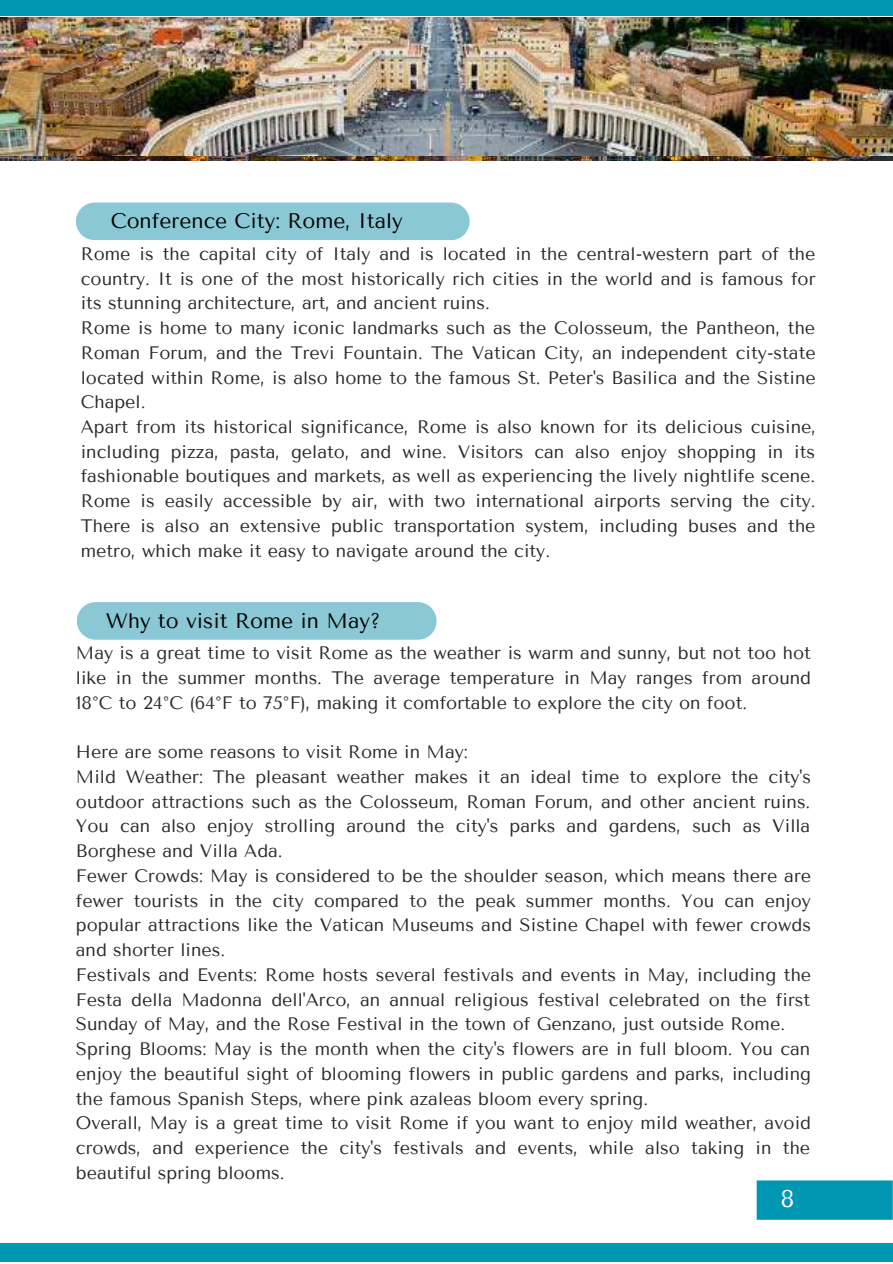
<style>
.page{position:relative;width:893px;height:1264px;background:#fff}
.page>*{position:absolute;margin:0;border:0;box-sizing:border-box;transform-origin:0 0}
.t1{font:24px "Tenor Sans";color:#fff}
.t2{font:21px "Tenor Sans";color:#000}
.t3{font:18px/24.8px "Tenor Sans";color:#2a2a2e}
</style>
<div class="page">
<img style="left:0;top:156px;width:892px;height:4px">
<div style="left:756px;top:1180px;width:136px;height:39px;background:#0097b2"></div>
<div style="left:76px;top:202px;width:393px;height:38px;background:#89c8d4"></div>
<div style="left:77px;top:602px;width:359px;height:37px;background:#89c8d4"></div>
<div style="left:0;top:0;width:892px;height:16px;background:#0097b2"></div>
<div style="left:0;top:1243px;width:892px;height:19px;background:#0097b2"></div>
<img style="left:0;top:18px;width:892px;height:138px">
<p class="t2" style="left:111px;top:209px;width:293px">Conference City: Rome, Italy</p>
<p class="t3" style="left:81px;top:241px;width:736px">Rome is the capital city of Italy and is located in the central-western part of the country. It is one of the most historically rich cities in the world and is famous for its stunning architecture, art, and ancient ruins.<br>Rome is home to many iconic landmarks such as the Colosseum, the Pantheon, the Roman Forum, and the Trevi Fountain. The Vatican City, an independent city-state located within Rome, is also home to the famous St. Peter's Basilica and the Sistine Chapel.<br>Apart from its historical significance, Rome is also known for its delicious cuisine, including pizza, pasta, gelato, and wine. Visitors can also enjoy shopping in its fashionable boutiques and markets, as well as experiencing the lively nightlife scene.<br>Rome is easily accessible by air, with two international airports serving the city.<br>There is also an extensive public transportation system, including buses and the metro, which make it easy to navigate around the city.</p>
<p class="t2" style="left:106px;top:608px;width:276px">Why to visit Rome in May?</p>
<p class="t3" style="left:76px;top:641px;width:736px;text-align:justify">May is a great time to visit Rome as the weather is warm and sunny, but not too hot like in the summer months. The average temperature in May ranges from around 18°C to 24°C (64°F to 75°F), making it comfortable to explore the city on foot.</p>
<p class="t3" style="left:76px;top:739px;width:736px">Here are some reasons to visit Rome in May:<br>Mild Weather: The pleasant weather makes it an ideal time to explore the city's outdoor attractions such as the Colosseum, Roman Forum, and other ancient ruins.<br>You can also enjoy strolling around the city's parks and gardens, such as Villa Borghese and Villa Ada.<br>Fewer Crowds: May is considered to be the shoulder season, which means there are fewer tourists in the city compared to the peak summer months. You can enjoy popular attractions like the Vatican Museums and Sistine Chapel with fewer crowds and shorter lines.<br>Festivals and Events: Rome hosts several festivals and events in May, including the Festa della Madonna dell'Arco, an annual religious festival celebrated on the first Sunday of May, and the Rose Festival in the town of Genzano, just outside Rome.<br>Spring Blooms: May is the month when the city's flowers are in full bloom. You can enjoy the beautiful sight of blooming flowers in public gardens and parks, including the famous Spanish Steps, where pink azaleas bloom every spring.<br>Overall, May is a great time to visit Rome if you want to enjoy mild weather, avoid crowds, and experience the city's festivals and events, while also taking in the beautiful spring blooms.</p>
<h1 class="t1" style="left:780px;top:1185px;width:16px">8</h1>
</div>
